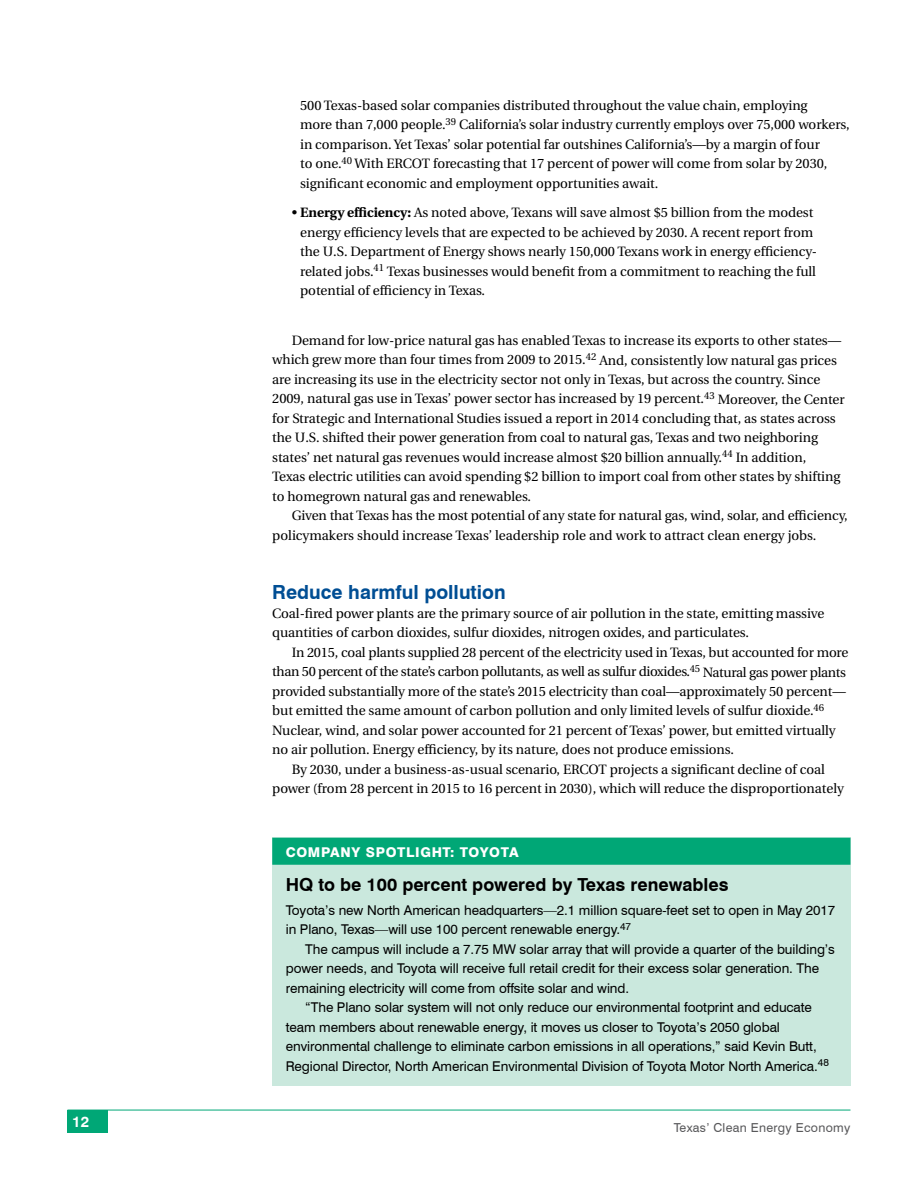
<style>
.page{position:relative;width:918px;height:1188px;background:#fff}
.page>*{position:absolute;margin:0;border:0;box-sizing:border-box;transform-origin:0 0}
.t1{font:700 19.5px "Swiss 721 BT";color:#004e94}
.t2{font:700 18px "Swiss 721 BT";color:#000}
.t3{font:700 15px "Swiss 721 BT";color:#fff}
.t4{font:13.5px/19.5px "Utopia";letter-spacing:-.005em;color:#000}
.t5{font:13.5px/19.5px "Swiss 721 BT";letter-spacing:-.005em;color:#000}
.t6{font:13.5px "Utopia";letter-spacing:-.025em;color:#000}
.t7{font:800 13.5px "Swiss 721 BT";letter-spacing:.05em;color:#fff}
.t8{font:12.3px "Swiss 721 BT";letter-spacing:.025em;color:#58585a}
.s1{font-weight:700}
</style>
<div class="page">
<div style="left:68px;top:1110px;width:40px;height:23px;background:#00a776"></div>
<hr style="left:68px;top:1110px;width:782px;height:1px;background:#00a776">
<div style="left:272px;top:838px;width:578px;height:248px;background:#cae8dd"></div>
<div style="left:272px;top:838px;width:578px;height:27px;background:#00a776"></div>
<p class="t3" style="left:72px;top:1113px;width:19px">12</p>
<p class="t4" style="left:300px;top:96px;width:551px">500 Texas-based solar companies distributed throughout the value chain, employing<br>more than 7,000 people.<sup>39</sup> California’s solar industry currently employs over 75,000 workers, in comparison. Yet Texas’ solar potential far outshines California’s—by a margin of four<br>to one.<sup>40</sup> With ERCOT forecasting that 17 percent of power will come from solar by 2030, significant economic and employment opportunities await.</p>
<p class="t4" style="left:300px;top:203px;width:518px;text-indent:-8px">• <span class="s1">Energy efficiency:</span> As noted above, Texans will save almost $5 billion from the modest energy efficiency levels that are expected to be achieved by 2030. A recent report from the U.S. Department of Energy shows nearly 150,000 Texans work in energy efficiency&shy;related jobs.<sup>41</sup> Texas businesses would benefit from a commitment to reaching the full potential of efficiency in Texas.</p>
<p class="t4" style="left:272px;top:331px;width:574px;text-indent:20px">Demand for low-price natural gas has enabled Texas to increase its exports to other states— which grew more than four times from 2009 to 2015.<sup>42</sup> And, consistently low natural gas prices are increasing its use in the electricity sector not only in Texas, but across the country. Since 2009, natural gas use in Texas’ power sector has increased by 19 percent.<sup>43</sup> Moreover, the Center for Strategic and International Studies issued a report in 2014 concluding that, as states across the U.S. shifted their power generation from coal to natural gas, Texas and two neighboring states’ net natural gas revenues would increase almost $20 billion annually.<sup>44</sup> In addition,<br>Texas electric utilities can avoid spending $2 billion to import coal from other states by shifting to homegrown natural gas and renewables.</p>
<p class="t4" style="left:272px;top:506px;width:577px;text-indent:19px">Given that Texas has the most potential of any state for natural gas, wind, solar, and efficiency, policymakers should increase Texas’ leadership role and work to attract clean energy jobs.</p>
<h1 class="t1" style="left:272px;top:580px;width:235px">Reduce harmful pollution</h1>
<p class="t4" style="left:272px;top:604px;width:554px">Coal-fired power plants are the primary source of air pollution in the state, emitting massive quantities of carbon dioxides, sulfur dioxides, nitrogen oxides, and particulates.</p>
<p class="t4" style="left:292px;top:643px;width:558px">In 2015, coal plants supplied 28 percent of the electricity used in Texas, but accounted for more</p>
<p class="t6" style="left:272px;top:664px;width:575px">than 50 percent of the state’s carbon pollutants, as well as sulfur dioxides.<sup>45</sup> Natural gas power plants</p>
<p class="t4" style="left:272px;top:682px;width:575px">provided substantially more of the state’s 2015 electricity than coal—approximately 50 percent—</p>
<p class="t4" style="left:272px;top:701px;width:554px">but emitted the same amount of carbon pollution and only limited levels of sulfur dioxide.<sup>46</sup></p>
<p class="t4" style="left:272px;top:721px;width:565px">Nuclear, wind, and solar power accounted for 21 percent of Texas’ power, but emitted virtually</p>
<p class="t4" style="left:272px;top:740px;width:463px">no air pollution. Energy efficiency, by its nature, does not produce emissions.</p>
<p class="t4" style="left:292px;top:760px;width:535px">By 2030, under a business-as-usual scenario, ERCOT projects a significant decline of coal</p>
<p class="t4" style="left:272px;top:779px;width:573px">power (from 28 percent in 2015 to 16 percent in 2030), which will reduce the disproportionately</p>
<p class="t7" style="left:286px;top:844px;width:235px">COMPANY SPOTLIGHT: TOYOTA</p>
<h2 class="t2" style="left:286px;top:874px;width:444px">HQ to be 100 percent powered by Texas renewables</h2>
<p class="t5" style="left:286px;top:900px;width:551px">Toyota’s new North American headquarters—2.1 million square-feet set to open in May 2017 in Plano, Texas—will use 100 percent renewable energy.<sup>47</sup></p>
<p class="t5" style="left:305px;top:939px;width:531px">The campus will include a 7.75 MW solar array that will provide a quarter of the building’s</p>
<p class="t5" style="left:286px;top:959px;width:535px">power needs, and Toyota will receive full retail credit for their excess solar generation. The</p>
<p class="t5" style="left:286px;top:978px;width:345px">remaining electricity will come from offsite solar and wind.</p>
<p class="t5" style="left:305px;top:998px;width:508px">“The Plano solar system will not only reduce our environmental footprint and educate</p>
<p class="t5" style="left:286px;top:1017px;width:496px">team members about renewable energy, it moves us closer to Toyota’s 2050 global</p>
<p class="t5" style="left:286px;top:1037px;width:532px">environmental challenge to eliminate carbon emissions in all operations,” said Kevin Butt,</p>
<p class="t5" style="left:286px;top:1056px;width:545px">Regional Director, North American Environmental Division of Toyota Motor North America.<sup>48</sup></p>
<p class="t8" style="left:674px;top:1121px;width:178px">Texas’ Clean Energy Economy</p>
</div>
